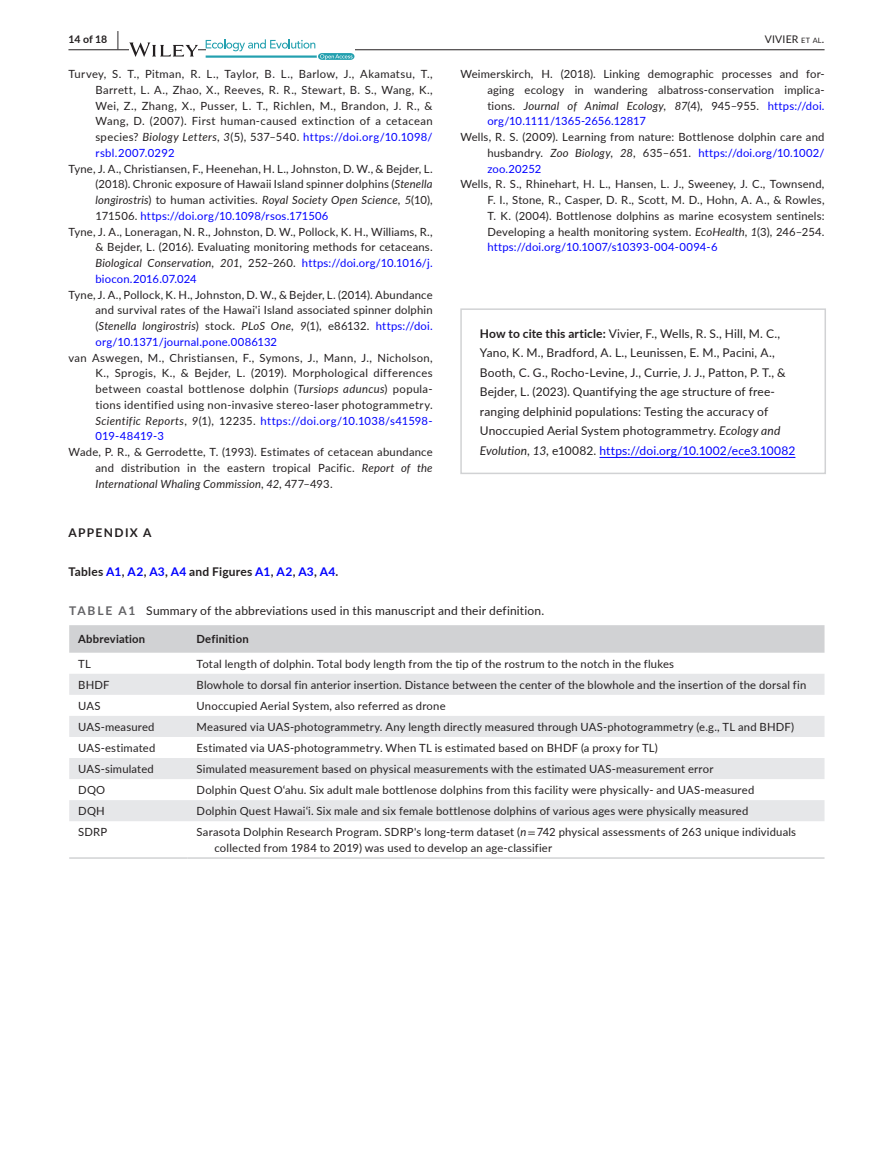
<style>
.page{position:relative;width:893px;height:1174px;background:#fff}
.page>*{position:absolute;margin:0;border:0;box-sizing:border-box;transform-origin:0 0}
.t1{font:12px/19.5px "Lato";letter-spacing:.01em;color:#231f20}
.t2{font:700 12px "Lato";letter-spacing:.015em;color:#231f20}
.t3{font:700 12px "Lato";letter-spacing:.115em;color:#231f20}
.t4{font:11.25px/15.8px "Lato";letter-spacing:.015em;color:#231f20;text-align:justify}
.t5{font:11.25px "Lato";letter-spacing:.015em;color:#00f}
.t6{font:italic 11.25px "Lato";letter-spacing:.015em;color:#231f20}
.t7{font:700 11.25px "Lato";letter-spacing:.015em;color:#231f20}
.t8{font:10.5px "Lato";letter-spacing:.025em;color:#231f20}
.t9{font:700 10.5px "Lato";color:#231f20}
.s1{font-size:19.5px}
.s2{font-size:7.35px}
.s3{font-style:italic}
.s4{color:#00f}
.s5{font-style:normal}
.s6{color:#231f20}
.s7{font-style:italic;color:#231f20}
.s8{font-weight:700}
.s9{font-weight:700;color:#636366}
.s10{font-family:"STIX"}
</style>
<div class="page">
<hr style="left:68px;top:49px;width:756px;height:1px;background:#231f20">
<svg style="left:129px;top:42px;width:69px;height:15px"></svg>
<svg style="left:206px;top:39px;width:148px;height:21px"></svg>
<hr style="left:599px;top:457px;width:196px;height:1px;background:#00f">
<div style="left:460px;top:308px;width:366px;height:166px;border:2px solid #d1d2d4"></div>
<div style="left:69px;top:625px;width:755px;height:27px;background:#d1d2d4"></div>
<svg style="left:69px;top:674px;width:755px;height:147px;fill:#e6e7e9"></svg>
<hr style="left:69px;top:857px;width:118px;height:1px;background:#d1d2d4">
<hr style="left:188px;top:857px;width:636px;height:1px;background:#d1d2d4">
<p class="t9" style="left:68px;top:31px;width:52px">14 of 18 <span class="s1">|</span></p>
<p class="t8" style="left:765px;top:31px;width:61px">VIVIER <span class="s2">et al</span>.</p>
<p class="t4" style="left:95px;top:66px;width:339px;text-indent:-27px">Turvey, S. T., Pitman, R. L., Taylor, B. L., Barlow, J., Akamatsu, T., Barrett, L. A., Zhao, X., Reeves, R. R., Stewart, B. S., Wang, K., Wei, Z., Zhang, X., Pusser, L. T., Richlen, M., Brandon, J. R., &amp; Wang, D. (2007). First human-caused extinction of a cetacean species? <span class="s3">Biology Letters</span>, <span class="s3">3</span>(5), 537–540. <span class="s4">https://doi.org/10.1098/ rsbl.2007.0292</span></p>
<p class="t4" style="left:68px;top:160px;width:366px">Tyne, J. A., Christiansen, F., Heenehan, H. L., Johnston, D. W., &amp; Bejder, L.</p>
<p class="t4" style="left:95px;top:176px;width:339px">(2018). Chronic exposure of Hawaii Island spinner dolphins (<span class="s3">Stenella</span></p>
<p class="t6" style="left:95px;top:192px;width:339px">longirostris<span class="s5">) to human activities.</span> Royal Society Open Science<span class="s5">,</span> 5<span class="s5">(10),</span></p>
<p class="t5" style="left:95px;top:208px;width:234px"><span class="s6">171506.</span> https://doi.org/10.1098/rsos.171506</p>
<p class="t4" style="left:68px;top:223px;width:366px">Tyne, J. A., Loneragan, N. R., Johnston, D. W., Pollock, K. H., Williams, R.,</p>
<p class="t4" style="left:95px;top:239px;width:339px">&amp; Bejder, L. (2016). Evaluating monitoring methods for cetaceans.</p>
<p class="t5" style="left:95px;top:255px;width:339px"><span class="s7">Biological Conservation</span><span class="s6">,</span> <span class="s7">201</span><span class="s6">, 252–260.</span> https://doi.org/10.1016/j.</p>
<p class="t5" style="left:95px;top:271px;width:103px">biocon.2016.07.024</p>
<p class="t4" style="left:95px;top:286px;width:339px;text-indent:-27px">Tyne, J. A., Pollock, K. H., Johnston, D. W., &amp; Bejder, L. (2014). Abundance and survival rates of the Hawai'i Island associated spinner dolphin (<span class="s3">Stenella longirostris</span>) stock. <span class="s3">PLoS One</span>, <span class="s3">9</span>(1), e86132. <span class="s4">https://doi. org/10.1371/journal.pone.0086132</span></p>
<p class="t4" style="left:95px;top:349px;width:339px;text-indent:-27px">van Aswegen, M., Christiansen, F., Symons, J., Mann, J., Nicholson, K., Sprogis, K., &amp; Bejder, L. (2019). Morphological differences between coastal bottlenose dolphin (<span class="s3">Tursiops aduncus</span>) popula&shy;tions identified using non-invasive stereo-laser photogrammetry.<br><span class="s3">Scientific Reports</span>, <span class="s3">9</span>(1), 12235. <span class="s4">https://doi.org/10.1038/s41598- 019-48419-3</span></p>
<p class="t4" style="left:95px;top:444px;width:339px;text-indent:-27px">Wade, P. R., &amp; Gerrodette, T. (1993). Estimates of cetacean abundance and distribution in the eastern tropical Pacific. <span class="s3">Report of the International Whaling Commission</span>, <span class="s3">42</span>, 477–493.</p>
<p class="t3" style="left:68px;top:524px;width:85px">APPENDIX A</p>
<p class="t2" style="left:68px;top:563px;width:271px">Tables <span class="s4">A1</span>, <span class="s4">A2</span>, <span class="s4">A3</span>, <span class="s4">A4</span> and Figures <span class="s4">A1</span>, <span class="s4">A2</span>, <span class="s4">A3</span>, <span class="s4">A4</span>.</p>
<p class="t4" style="left:487px;top:66px;width:339px;text-indent:-27px">Weimerskirch, H. (2018). Linking demographic processes and for&shy;aging ecology in wandering albatross-conservation implica&shy;tions. <span class="s3">Journal of Animal Ecology</span>, <span class="s3">87</span>(4), 945–955. <span class="s4">https://doi. org/10.1111/1365-2656.12817</span></p>
<p class="t4" style="left:487px;top:129px;width:339px;text-indent:-27px">Wells, R. S. (2009). Learning from nature: Bottlenose dolphin care and husbandry. <span class="s3">Zoo Biology</span>, <span class="s3">28</span>, 635–651. <span class="s4">https://doi.org/10.1002/ zoo.20252</span></p>
<p class="t4" style="left:487px;top:176px;width:339px;text-indent:-27px">Wells, R. S., Rhinehart, H. L., Hansen, L. J., Sweeney, J. C., Townsend, F. I., Stone, R., Casper, D. R., Scott, M. D., Hohn, A. A., &amp; Rowles, T. K. (2004). Bottlenose dolphins as marine ecosystem sentinels:<br>Developing a health monitoring system. <span class="s3">EcoHealth</span>, <span class="s3">1</span>(3), 246–254. <span class="s4">https://doi.org/10.1007/s10393-004-0094-6</span></p>
<p class="t1" style="left:480px;top:323px;width:317px"><span class="s8">How to cite this article:</span> Vivier, F., Wells, R. S., Hill, M. C., Yano, K. M., Bradford, A. L., Leunissen, E. M., Pacini, A., Booth, C. G., Rocho-Levine, J., Currie, J. J., Patton, P. T., &amp; Bejder, L. (2023). Quantifying the age structure of free&shy;ranging delphinid populations: Testing the accuracy of Unoccupied Aerial System -photogrammetry. <span class="s3">Ecology and Evolution</span>, <span class="s3">13</span>, e10082. <span class="s4">https://doi.org/10.1002/ece3.10082</span></p>
<p class="t1" style="left:69px;top:601px;width:476px"><span class="s9">TABLE A1</span> Summary of the abbreviations used in this manuscript and their definition.</p>
<p class="t7" style="left:78px;top:631px;width:69px">Abbreviation</p>
<p class="t7" style="left:197px;top:631px;width:54px">Definition</p>
<p class="t4" style="left:78px;top:655px;width:14px">TL</p>
<p class="t4" style="left:197px;top:655px;width:479px">Total length of dolphin. Total body length from the tip of the rostrum to the notch in the flukes</p>
<p class="t4" style="left:78px;top:676px;width:33px">BHDF</p>
<p class="t4" style="left:197px;top:676px;width:611px">Blowhole to dorsal fin anterior insertion. Distance between the center of the blowhole and the insertion of the dorsal fin</p>
<p class="t4" style="left:78px;top:697px;width:24px">UAS</p>
<p class="t4" style="left:197px;top:697px;width:251px">Unoccupied Aerial System, also referred as drone</p>
<p class="t4" style="left:78px;top:718px;width:78px">UAS-measured</p>
<p class="t4" style="left:197px;top:718px;width:599px">Measured via UAS-photogrammetry. Any length directly measured through UAS-photogrammetry (e.g., TL and BHDF)</p>
<p class="t4" style="left:78px;top:739px;width:79px">UAS-estimated</p>
<p class="t4" style="left:197px;top:739px;width:463px">Estimated via UAS-photogrammetry. When TL is estimated based on BHDF (a proxy for TL)</p>
<p class="t4" style="left:78px;top:760px;width:77px">UAS-simulated</p>
<p class="t4" style="left:197px;top:760px;width:519px">Simulated measurement based on physical measurements with the estimated UAS-measurement error</p>
<p class="t4" style="left:78px;top:781px;width:29px">DQO</p>
<p class="t4" style="left:197px;top:781px;width:559px">Dolphin Quest Oʻahu. Six adult male bottlenose dolphins from this facility were physically- and UAS-measured</p>
<p class="t4" style="left:78px;top:802px;width:28px">DQH</p>
<p class="t4" style="left:197px;top:802px;width:553px">Dolphin Quest Hawaiʻi. Six male and six female bottlenose dolphins of various ages were physically measured</p>
<p class="t4" style="left:78px;top:824px;width:31px">SDRP</p>
<p class="t4" style="left:215px;top:824px;width:583px;text-indent:-18px">Sarasota Dolphin Research Program. SDRP's long-term dataset (<span class="s3">n</span><span class="s10">=</span> 742 physical assessments of 263 unique individuals collected from 1984 to 2019) was used to develop an age-classifier</p>
</div>
